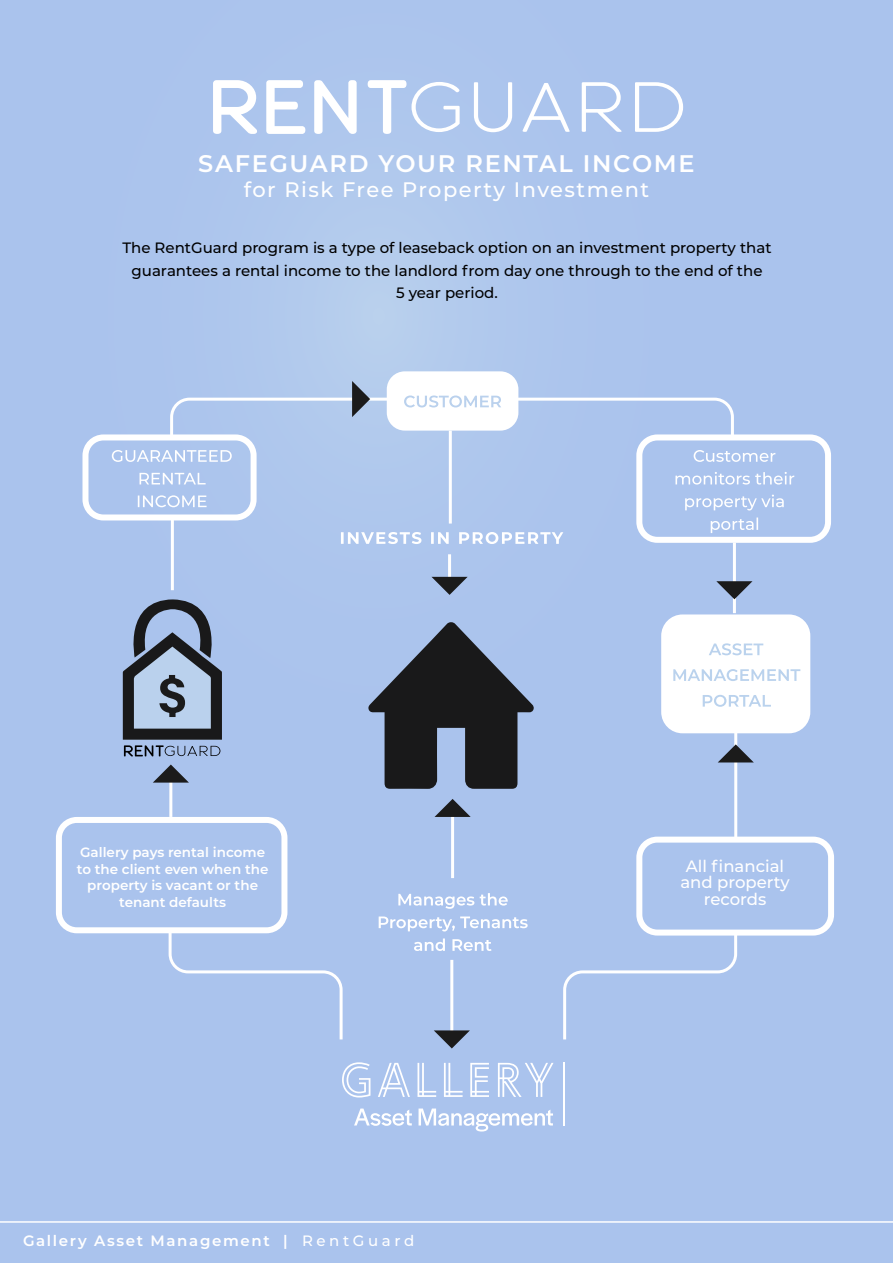
<style>
.page{position:relative;width:893px;height:1263px;background:#aac3ed}
.page>*{position:absolute;margin:0;border:0;box-sizing:border-box;transform-origin:0 0}
.t1{font:600 24px "Montserrat";letter-spacing:.07em;color:#fff}
.t2{font:500 21px "Montserrat";letter-spacing:.07em;color:#fff}
.t3{font:500 16.5px/16.5px "Montserrat";color:#fff;text-align:center}
.t4{font:500 15px/22.5px "Montserrat";color:#000;text-align:center}
.t5{font:600 15px "Montserrat";letter-spacing:.11em;color:#fff}
.t6{font:600 13.5px/16.5px "Montserrat";color:#fff;text-align:center}
.s1{font-weight:500}
</style>
<div class="page">
<svg style="left:213px;top:80px;width:44px;height:54px"></svg>
<svg style="left:266px;top:80px;width:39px;height:54px"></svg>
<svg style="left:314px;top:80px;width:43px;height:54px"></svg>
<svg style="left:368px;top:80px;width:92px;height:54px"></svg>
<svg style="left:474px;top:82px;width:38px;height:50px"></svg>
<svg style="left:522px;top:83px;width:48px;height:49px"></svg>
<svg style="left:582px;top:82px;width:40px;height:50px"></svg>
<svg style="left:635px;top:82px;width:48px;height:50px"></svg>
<svg style="left:138px;top:495px;width:69px;height:12px"></svg>
<svg style="left:140px;top:473px;width:66px;height:11px"></svg>
<svg style="left:112px;top:450px;width:120px;height:12px"></svg>
<svg style="left:711px;top:517px;width:47px;height:16px"></svg>
<svg style="left:685px;top:495px;width:99px;height:15px"></svg>
<svg style="left:675px;top:472px;width:119px;height:13px"></svg>
<svg style="left:694px;top:450px;width:81px;height:12px"></svg>
<svg style="left:368px;top:622px;width:166px;height:167px"></svg>
<svg style="left:414px;top:938px;width:77px;height:13px"></svg>
<svg style="left:379px;top:916px;width:149px;height:15px"></svg>
<svg style="left:398px;top:893px;width:110px;height:16px"></svg>
<div style="left:387px;top:371px;width:131px;height:60px;background:#fff;border-radius:18px"></div>
<div style="left:661px;top:614px;width:149px;height:119px;background:#fff;border-radius:21px"></div>
<svg style="left:404px;top:395px;width:97px;height:12px"></svg>
<hr style="left:171px;top:518px;width:3px;height:72px;background:#fff">
<svg style="left:511px;top:396px;width:223px;height:38px"></svg>
<hr style="left:733px;top:542px;width:3px;height:71px;background:#fff">
<hr style="left:169px;top:767px;width:3px;height:50px;background:#fff">
<hr style="left:734px;top:732px;width:3px;height:107px;background:#fff">
<svg style="left:167px;top:933px;width:176px;height:107px"></svg>
<svg style="left:563px;top:935px;width:176px;height:105px"></svg>
<div style="left:56px;top:817px;width:231px;height:116px;border:6px solid #fff;border-radius:18px"></div>
<div style="left:82px;top:434px;width:175px;height:86px;border:6px solid #fff;border-radius:18px"></div>
<div style="left:636px;top:434px;width:195px;height:109px;border:6px solid #fff;border-radius:18px"></div>
<div style="left:636px;top:837px;width:198px;height:98px;border:6px solid #fff;border-radius:18px"></div>
<svg style="left:342px;top:1062px;width:28px;height:35px"></svg>
<svg style="left:417px;top:1063px;width:19px;height:34px"></svg>
<svg style="left:444px;top:1063px;width:19px;height:34px"></svg>
<svg style="left:470px;top:1063px;width:19px;height:34px"></svg>
<svg style="left:498px;top:1063px;width:55px;height:34px"></svg>
<svg style="left:378px;top:1063px;width:32px;height:34px"></svg>
<svg style="left:354px;top:1108px;width:58px;height:18px"></svg>
<svg style="left:419px;top:1108px;width:134px;height:23px"></svg>
<hr style="left:563px;top:1063px;width:2px;height:63px;background:#fff">
<hr style="left:451px;top:814px;width:3px;height:64px;background:#fff">
<hr style="left:450px;top:960px;width:3px;height:79px;background:#fff">
<svg style="left:341px;top:532px;width:222px;height:12px"></svg>
<hr style="left:449px;top:431px;width:3px;height:92px;background:#fff">
<hr style="left:448px;top:554px;width:3px;height:36px;background:#fff">
<svg style="left:153px;top:764px;width:36px;height:19px"></svg>
<svg style="left:434px;top:799px;width:37px;height:18px"></svg>
<svg style="left:718px;top:744px;width:36px;height:18px"></svg>
<svg style="left:434px;top:1030px;width:36px;height:18px"></svg>
<svg style="left:431px;top:577px;width:37px;height:18px"></svg>
<svg style="left:169px;top:381px;width:224px;height:59px"></svg>
<svg style="left:716px;top:581px;width:36px;height:18px"></svg>
<svg style="left:703px;top:695px;width:68px;height:12px"></svg>
<svg style="left:673px;top:669px;width:127px;height:12px"></svg>
<svg style="left:709px;top:643px;width:54px;height:12px"></svg>
<svg style="left:123px;top:599px;width:99px;height:157px"></svg>
<hr style="left:0;top:1221px;width:893px;height:2px;background:#fff">
<h1 class="t1" style="left:198px;top:146px;width:498px">SAFEGUARD YOUR RENTAL INCOME</h1>
<h2 class="t2" style="left:244px;top:175px;width:407px">for Risk Free Property Investment</h2>
<p class="t4" style="left:122px;top:236px;width:651px">The RentGuard program is a type of leaseback option on an investment property that guarantees a rental income to the landlord from day one through to the end of the<br>5 year period.</p>
<p class="t6" style="left:77px;top:843px;width:193px">Gallery pays rental income to the client even when the property is vacant or the tenant defaults</p>
<p class="t5" style="left:23px;top:1230px;width:393px">Gallery Asset Management | <span class="s1">RentGuard</span></p>
<p class="t3" style="left:680px;top:857px;width:111px">All financial and property records</p>
</div>
